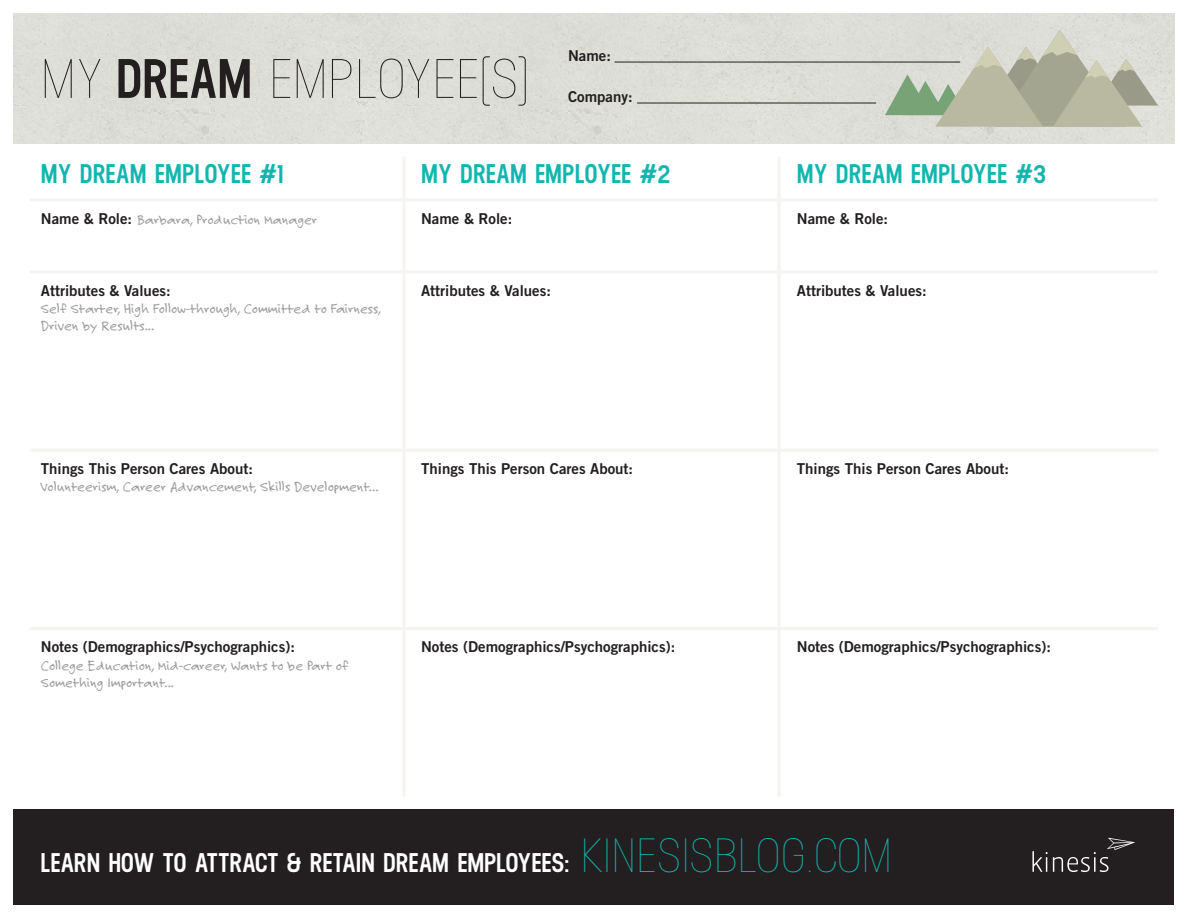
<style>
.page{position:relative;width:1188px;height:918px;background:#fff}
.page>*{position:absolute;margin:0;border:0;box-sizing:border-box;transform-origin:0 0}
.Body{font:300 55.5px "Neusa";letter-spacing:-.01em;color:#231f20}
.t1{font:600 27px "Neusa";letter-spacing:-.01em;color:#fff}
.t2{font:600 27px "Neusa";color:#12b6af}
.t3{font:15px/17.2px "Felt Tip Roman";color:#9f9f9f}
.t4{font:15px "Trade Gothic LT Std Bd 2";color:#231f20}
.s1{font-weight:600}
.s2{font-family:"Trade Gothic LT Std Bd 2";color:#231f20}
.s3{font-weight:300;font-size:48px;color:#12b6af}
</style>
<div class="page">
<div style="left:14px;top:809px;width:1160px;height:95px;background:#231f20"></div>
<div style="left:14px;top:14px;width:1160px;height:129px;background:#ddded7"></div>
<svg style="left:1032px;top:838px;width:103px;height:34px"></svg>
<hr style="left:637px;top:103px;width:239px;height:1px;background:#231f20">
<hr style="left:615px;top:62px;width:345px;height:1px;background:#231f20">
<svg style="left:885px;top:30px;width:273px;height:97px"></svg>
<hr style="left:402px;top:157px;width:3px;height:639px;background:#f6f4f1">
<hr style="left:777px;top:157px;width:3px;height:639px;background:#f6f4f1">
<hr style="left:30px;top:627px;width:1128px;height:3px;background:#f6f4f1">
<hr style="left:30px;top:449px;width:1128px;height:3px;background:#f6f4f1">
<hr style="left:30px;top:198px;width:1128px;height:3px;background:#f6f4f1">
<hr style="left:30px;top:270px;width:1128px;height:3px;background:#f6f4f1">
<p class="Body" style="left:40px;top:48px;width:490px">MY <span class="s1">DREAM</span> EMPLOYEE(S)</p>
<p class="t4" style="left:568px;top:46px;width:44px">Name:</p>
<p class="t4" style="left:568px;top:87px;width:66px">Company:</p>
<p class="t2" style="left:41px;top:156px;width:244px">MY DREAM EMPLOYEE #1</p>
<p class="t3" style="left:41px;top:210px;width:278px"><span class="s2">Name &amp; Role:</span> Barbara, Production Manager</p>
<p class="t3" style="left:41px;top:283px;width:341px"><span class="s2">Attributes &amp; Values:<br></span>Self Starter, High Follow-through, Committed to Fairness,<br>Driven by Results...</p>
<p class="t2" style="left:421px;top:156px;width:251px">MY DREAM EMPLOYEE #2</p>
<p class="t4" style="left:421px;top:209px;width:93px">Name &amp; Role:</p>
<p class="t4" style="left:421px;top:281px;width:131px">Attributes &amp; Values:</p>
<p class="t3" style="left:41px;top:461px;width:339px"><span class="s2">Things This Person Cares About:<br></span>Volunteerism, Career Advancement, Skills Development...</p>
<p class="t4" style="left:421px;top:459px;width:214px">Things This Person Cares About:</p>
<p class="t3" style="left:41px;top:639px;width:309px"><span class="s2">Notes (Demographics/Psychographics):<br></span>College Education, Mid-career, Wants to be Part of<br>Something Important...</p>
<p class="t4" style="left:421px;top:638px;width:256px">Notes (Demographics/Psychographics):</p>
<p class="t2" style="left:797px;top:156px;width:251px">MY DREAM EMPLOYEE #3</p>
<p class="t4" style="left:797px;top:209px;width:93px">Name &amp; Role:</p>
<p class="t4" style="left:797px;top:281px;width:131px">Attributes &amp; Values:</p>
<p class="t4" style="left:797px;top:459px;width:214px">Things This Person Cares About:</p>
<p class="t4" style="left:797px;top:638px;width:256px">Notes (Demographics/Psychographics):</p>
<p class="t1" style="left:40px;top:845px;width:853px">LEARN HOW TO ATTRACT &amp; RETAIN DREAM EMPLOYEES: <span class="s3">KINESISBLOG.COM</span></p>
</div>
